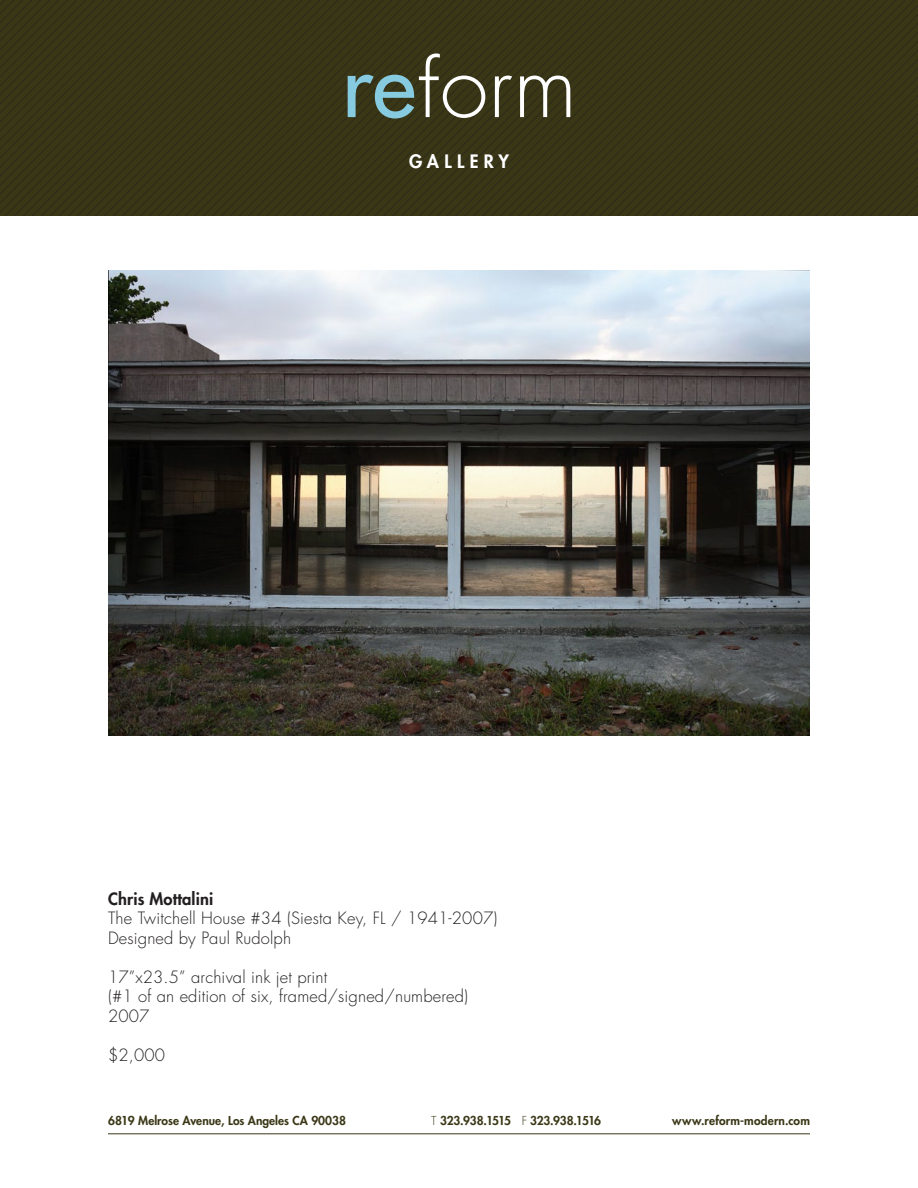
<style>
.page{position:relative;width:918px;height:1188px;background:#fff}
.page>*{position:absolute;margin:0;border:0;box-sizing:border-box;transform-origin:0 0}
.t1{font:800 18px "Futura Std";letter-spacing:.3em;color:#fff}
.t2{font:300 16.5px "Futura Std";letter-spacing:.01em;color:#231f20}
.t3{font:800 16.5px "Futura Std";letter-spacing:.01em;color:#231f20}
.t4{font:800 12px "Futura Std";color:#3b3817}
.t5{font:800 12px "Futura Std";letter-spacing:-.02em;color:#3b3817}
.s1{font-weight:300}
</style>
<div class="page">
<img style="left:0;top:0;width:918px;height:216px">
<svg style="left:348px;top:53px;width:222px;height:66px;background:#565a45"></svg>
<hr style="left:108px;top:1134px;width:702px;height:1px;background:#3b3817">
<img style="left:109px;top:270px;width:700px;height:466px">
<p class="t1" style="left:409px;top:150px;width:101px">GALLERY</p>
<p class="t3" style="left:108px;top:888px;width:107px">Chris Mottalini</p>
<p class="t2" style="left:108px;top:908px;width:391px">The Twitchell House #34 (Siesta Key, FL / 1941-2007)</p>
<p class="t2" style="left:108px;top:928px;width:185px">Designed by Paul Rudolph</p>
<p class="t2" style="left:108px;top:967px;width:221px">17”x23.5” archival ink jet print</p>
<p class="t2" style="left:108px;top:986px;width:362px">(#1 of an edition of six, framed/signed/numbered)</p>
<p class="t2" style="left:108px;top:1006px;width:43px">2007</p>
<p class="t2" style="left:108px;top:1045px;width:59px">$2,000</p>
<p class="t4" style="left:108px;top:1113px;width:240px">6819 Melrose Avenue, Los Angeles CA 90038</p>
<p class="t5" style="left:431px;top:1113px;width:172px"><span class="s1">T</span> 323.938.1515 <span class="s1">F</span> 323.938.1516</p>
<p class="t4" style="left:672px;top:1113px;width:139px">www.reform-modern.com</p>
</div>
